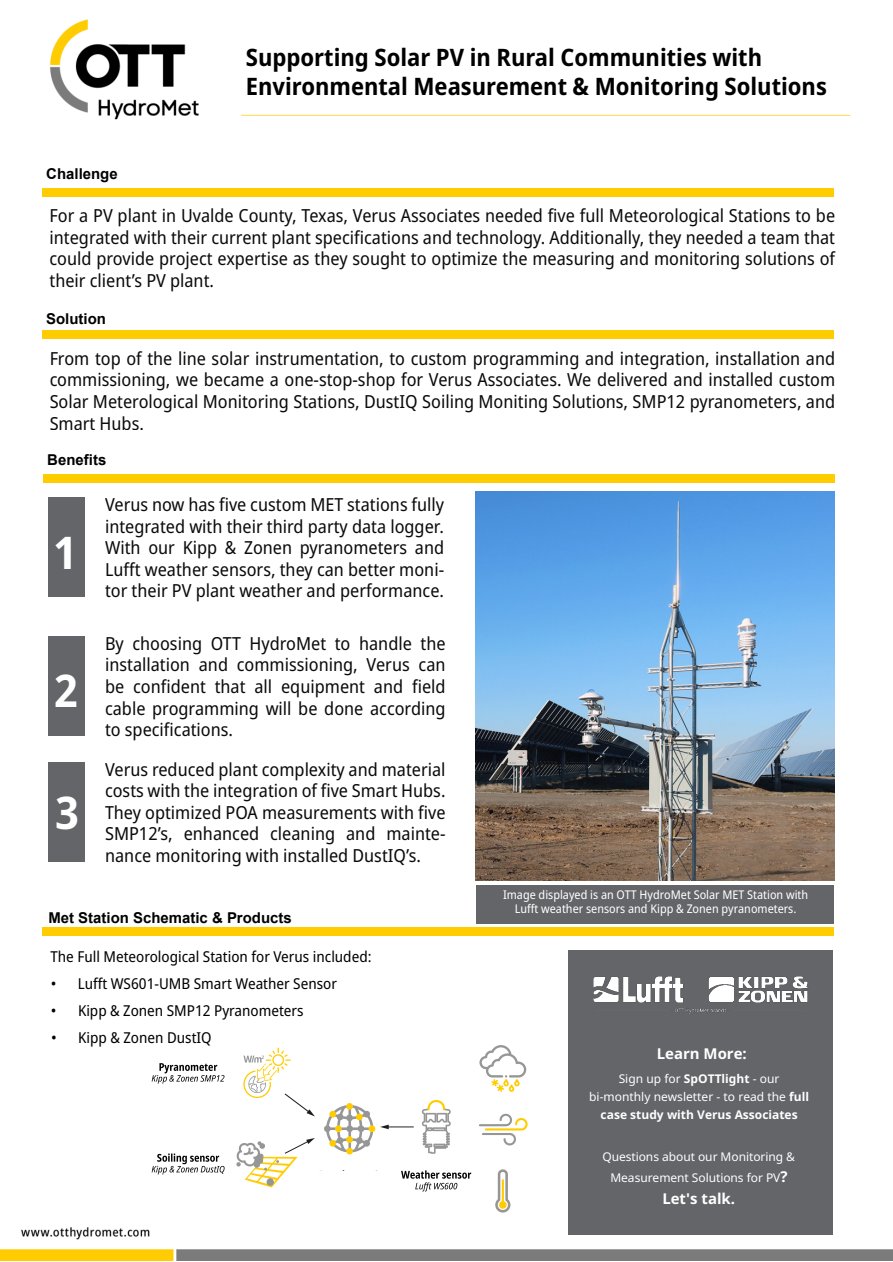
<style>
.page{position:relative;width:893px;height:1262px;background:#fff}
.page>*{position:absolute;margin:0;border:0;box-sizing:border-box;transform-origin:0 0}
.t1{font:700 semi-condensed 45px "Noto Sans";color:#fff}
.t2{font:700 semi-condensed 24px/28.8px "Noto Sans";color:#000}
.t3{font:semi-condensed 18px/21.6px "Noto Sans";color:#000;text-align:justify}
.t4{font:semi-condensed 15px "Noto Sans";color:#000}
.t5{font:700 15px "Arial";color:#000}
.t6{font:700 15px "Noto Sans";color:#fff}
.t7{font:12px/18px "Noto Sans";letter-spacing:-.005em;color:#fff;text-align:center}
.t8{font:semi-condensed 12px/14.4px "Noto Sans";color:#fff;text-align:center}
.s1{font-weight:700}
.s2{font-weight:700;font-size:15px}
</style>
<div class="page">
<img style="left:1px;top:19px;width:891px;height:1241px">
<div style="left:42px;top:188px;width:791px;height:8px;background:#fc0"></div>
<div style="left:43px;top:474px;width:792px;height:8px;background:#fc0"></div>
<div style="left:61px;top:851px;width:770px;height:17px;background:#fff"></div>
<div style="left:42px;top:330px;width:791px;height:8px;background:#fc0"></div>
<div style="left:225px;top:604px;width:179px;height:81px;background:#fff"></div>
<div style="left:48px;top:497px;width:37px;height:99px;background:#646569"></div>
<img style="left:476px;top:491px;width:358px;height:389px">
<div style="left:48px;top:636px;width:37px;height:99px;background:#646569"></div>
<div style="left:48px;top:762px;width:37px;height:99px;background:#646569"></div>
<div style="left:476px;top:884px;width:357px;height:39px;background:#646569"></div>
<img style="left:146px;top:1031px;width:393px;height:196px">
<div style="left:567px;top:950px;width:265px;height:284px;background:#646569"></div>
<div style="left:307px;top:1171px;width:86px;height:43px;background:#fff"></div>
<img style="left:593px;top:976px;width:215px;height:38px">
<div style="left:42px;top:927px;width:791px;height:9px;background:#fc0"></div>
<p class="t5" style="left:46px;top:163px;width:73px">Challenge</p>
<h2 class="t2" style="left:246px;top:44px;width:582px">Supporting Solar PV in Rural Communities with<br>Environmental Measurement &amp; Monitoring Solutions</h2>
<p class="t3" style="left:50px;top:205px;width:787px">For a PV plant in Uvalde County, Texas, Verus Associates needed five full Meteorological Stations to be integrated with their current plant specifications and technology. Additionally, they needed a team that could provide project expertise as they sought to optimize the measuring and monitoring solutions of their client’s PV plant.</p>
<p class="t5" style="left:46px;top:308px;width:61px">Solution</p>
<p class="t3" style="left:50px;top:348px;width:787px">From top of the line solar instrumentation, to custom programming and integration, installation and commissioning, we became a one-stop-shop for Verus Associates. We delivered and installed custom Solar Meterological Monitoring Stations, DustIQ Soiling Moniting Solutions, SMP12 pyranometers, and Smart Hubs.</p>
<p class="t5" style="left:47px;top:449px;width:60px">Benefits</p>
<h1 class="t1" style="left:53px;top:521px;width:26px">1</h1>
<h1 class="t1" style="left:54px;top:658px;width:26px">2</h1>
<h1 class="t1" style="left:55px;top:780px;width:26px">3</h1>
<p class="t3" style="left:105px;top:494px;width:340px">Verus now has five custom MET stations fully integrated with their third party data logger.<br>With our Kipp &amp; Zonen pyranometers and Lufft weather sensors, they can better moni&shy;tor their PV plant weather and performance.</p>
<p class="t3" style="left:105px;top:633px;width:342px">By choosing OTT HydroMet to handle the installation and commissioning, Verus can be confident that all equipment and field cable programming will be done according to specifications.</p>
<p class="t3" style="left:105px;top:758px;width:342px">Verus reduced plant complexity and material costs with the integration of five Smart Hubs.<br>They optimized POA measurements with five SMP12’s, enhanced cleaning and mainte&shy;nance monitoring with installed DustIQ’s.</p>
<p class="t5" style="left:48px;top:906px;width:245px">Met Station Schematic &amp; Products</p>
<p class="t4" style="left:50px;top:946px;width:322px">The Full Meteorological Station for Verus included:</p>
<p class="t4" style="left:51px;top:973px;width:288px">• Lufft WS601-UMB Smart Weather Sensor</p>
<p class="t4" style="left:51px;top:1000px;width:254px">• Kipp &amp; Zonen SMP12 Pyranometers</p>
<p class="t4" style="left:51px;top:1027px;width:162px">• Kipp &amp; Zonen DustIQ</p>
<p class="t8" style="left:503px;top:887px;width:307px">Image displayed is an OTT HydroMet Solar MET Station with<br>Lufft weather sensors and Kipp &amp; Zonen pyranometers.</p>
<p class="t6" style="left:656px;top:1043px;width:91px">Learn More:</p>
<p class="t7" style="left:589px;top:1069px;width:221px">Sign up for <span class="s1">SpOTTlight</span> - our bi-monthly newsletter - to read the <span class="s1">full case study with Verus Associates</span></p>
<p class="t7" style="left:602px;top:1146px;width:194px;line-height:21.1px">Questions about our Monitoring &amp;<br>Measurement Solutions for PV<span class="s2">?</span></p>
<p class="t6" style="left:662px;top:1188px;width:74px">Let's talk.</p>
</div>
